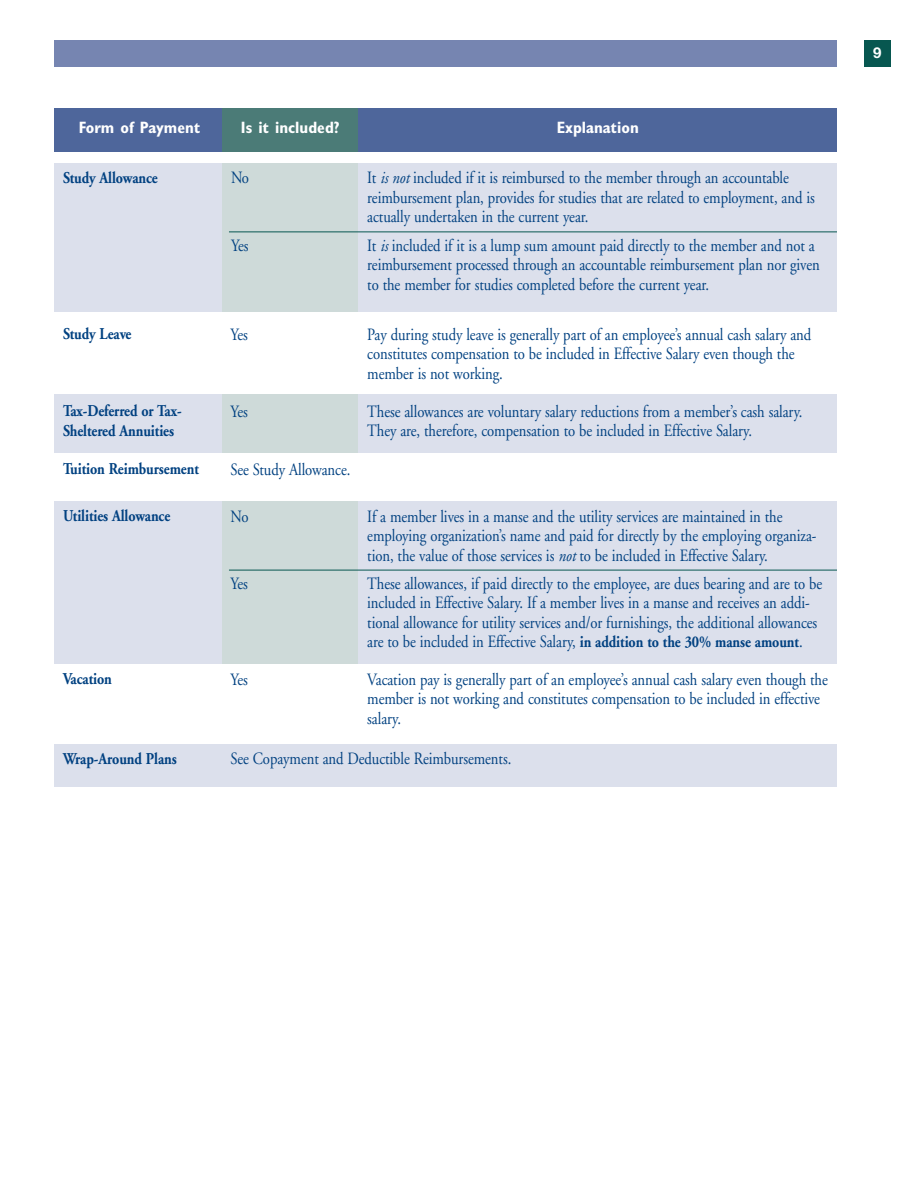
<style>
.page{position:relative;width:918px;height:1188px;background:#fff}
.page>*{position:absolute;margin:0;border:0;box-sizing:border-box;transform-origin:0 0}
.t1{font:17.25px/19.5px "Adobe Garamond";letter-spacing:-.005em;color:#014181;scale:.85 1}
.t2{font:700 16.5px/19.5px "Adobe Garamond";letter-spacing:-.005em;color:#014181;scale:.85 1}
.t3{font:700 condensed 16.5px "Gill Sans";color:#fff}
.t4{font:700 15px "Helvetica Neue";color:#fff}
.s1{font-style:italic}
.s2{font-weight:700;font-size:16.5px}
</style>
<div class="page">
<div style="left:54px;top:395px;width:783px;height:58px;background:#dce0ec"></div>
<div style="left:54px;top:501px;width:783px;height:163px;background:#dce0ec"></div>
<div style="left:54px;top:744px;width:783px;height:43px;background:#dce0ec"></div>
<div style="left:222px;top:395px;width:136px;height:58px;background:#cedad9"></div>
<div style="left:222px;top:501px;width:136px;height:163px;background:#cedad9"></div>
<div style="left:54px;top:40px;width:783px;height:28px;background:#7685b1"></div>
<div style="left:864px;top:40px;width:27px;height:28px;background:#075750"></div>
<div style="left:54px;top:108px;width:783px;height:43px;background:#4e669b"></div>
<div style="left:223px;top:108px;width:135px;height:43px;background:#4b7b77"></div>
<hr style="left:229px;top:570px;width:608px;height:1px;background:#075750">
<div style="left:54px;top:163px;width:783px;height:149px;background:#dce0ec"></div>
<div style="left:222px;top:163px;width:136px;height:149px;background:#cedad9"></div>
<hr style="left:229px;top:232px;width:608px;height:1px;background:#075750">
<p class="t3" style="left:79px;top:122px;width:123px">Form of Payment</p>
<p class="t3" style="left:241px;top:122px;width:100px">Is it included?</p>
<p class="t3" style="left:557px;top:122px;width:84px">Explanation</p>
<p class="t2" style="left:63px;top:169px;width:113px">Study Allowance</p>
<p class="t1" style="left:231px;top:170px;width:23px">No</p>
<p class="t1" style="left:231px;top:237px;width:22px">Yes</p>
<p class="t1" style="left:367px;top:170px;width:528px">It <span class="s1">is not</span> included if it is reimbursed to the member through an accountable reimbursement plan, provides for studies that are related to employment, and is actually undertaken in the current year.</p>
<p class="t1" style="left:367px;top:237px;width:534px">It <span class="s1">is</span> included if it is a lump sum amount paid directly to the member and not a reimbursement processed through an accountable reimbursement plan nor given to the member for studies completed before the current year.</p>
<p class="t2" style="left:63px;top:326px;width:82px">Study Leave</p>
<p class="t1" style="left:230px;top:326px;width:22px">Yes</p>
<p class="t1" style="left:367px;top:326px;width:524px">Pay during study leave is generally part of an employee’s annual cash salary and constitutes compensation to be included in Effective Salary even though the member is not working.</p>
<p class="t2" style="left:63px;top:402px;width:141px">Tax-Deferred or Tax-<br>Sheltered Annuities</p>
<p class="t1" style="left:230px;top:403px;width:22px">Yes</p>
<p class="t1" style="left:367px;top:403px;width:513px">These allowances are voluntary salary reductions from a member’s cash salary.<br>They are, therefore, compensation to be included in Effective Salary.</p>
<p class="t2" style="left:63px;top:460px;width:161px">Tuition Reimbursement</p>
<p class="t1" style="left:230px;top:461px;width:143px">See Study Allowance.</p>
<p class="t2" style="left:63px;top:508px;width:128px">Utilities Allowance</p>
<p class="t1" style="left:230px;top:508px;width:23px">No</p>
<p class="t1" style="left:367px;top:508px;width:530px">If a member lives in a manse and the utility services are maintained in the employing organization’s name and paid for directly by the employing organiza&shy;tion, the value of those services is <span class="s1">not</span> to be included in Effective Salary.</p>
<p class="t1" style="left:367px;top:575px;width:537px">These allowances, if paid directly to the employee, are dues bearing and are to be included in Effective Salary. If a member lives in a manse and receives an addi&shy;tional allowance for utility services and/or furnishings, the additional allowances are to be included in Effective Salary, <span class="s2">in addition to the 30% manse amount</span>.</p>
<p class="t1" style="left:230px;top:575px;width:22px">Yes</p>
<p class="t2" style="left:63px;top:670px;width:59px">Vacation</p>
<p class="t1" style="left:230px;top:671px;width:22px">Yes</p>
<p class="t1" style="left:367px;top:671px;width:543px">Vacation pay is generally part of an employee’s annual cash salary even though the member is not working and constitutes compensation to be included in effective salary.</p>
<p class="t2" style="left:63px;top:750px;width:135px">Wrap-Around Plans</p>
<p class="t1" style="left:230px;top:751px;width:332px">See Copayment and Deductible Reimbursements.</p>
<p class="t4" style="left:873px;top:47px;width:10px">9</p>
</div>
